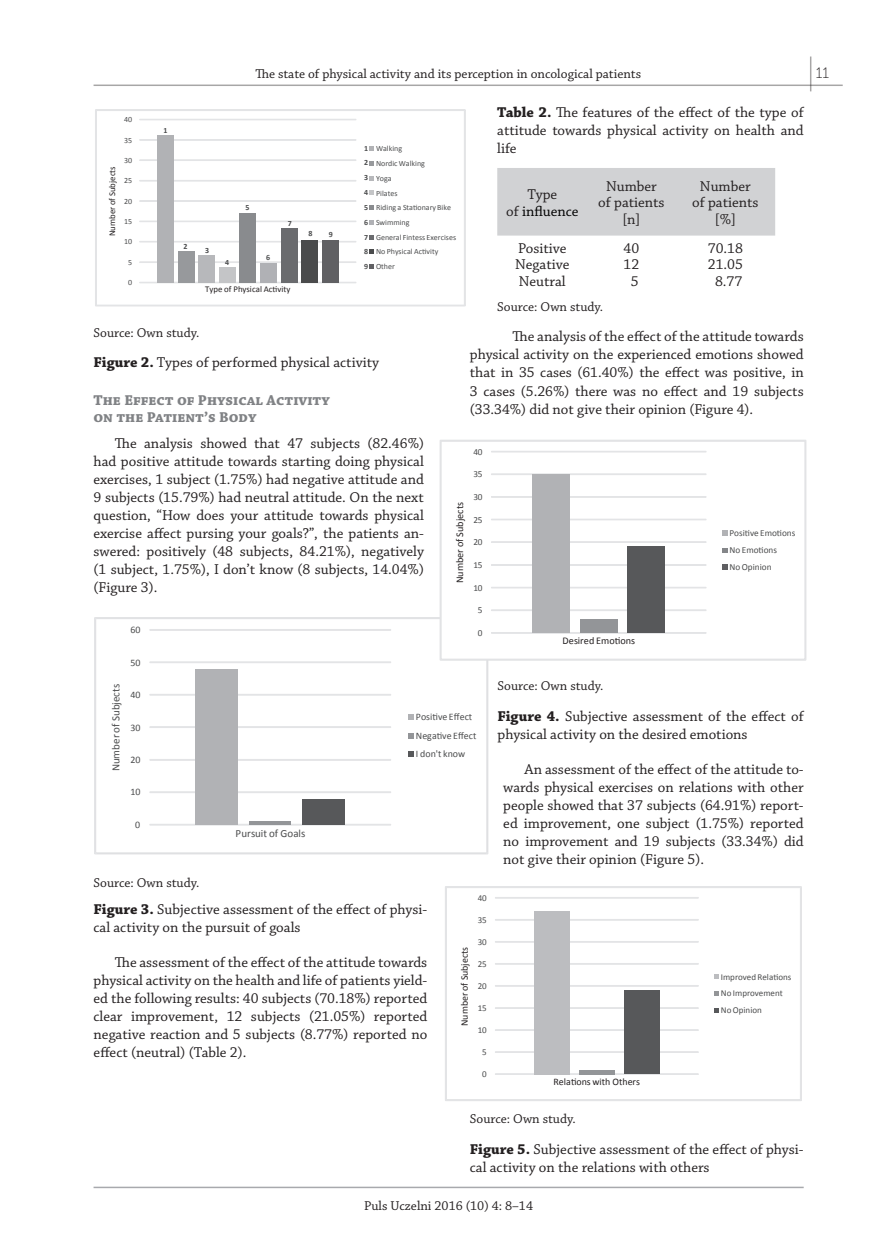
<style>
.page{position:relative;width:893px;height:1259px;background:#fff}
.page>*{position:absolute;margin:0;border:0;box-sizing:border-box;transform-origin:0 0}
.Normalny{font:15px/18px "Chaparral Pro";color:#231f20;text-align:justify}
.tabela_tyt{font:15px/18px "Chaparral Pro";color:#231f20}
.text_tabeli{font:15px/16.5px "Chaparral Pro";color:#231f20;text-align:center}
.tyt_III_rz{font:700 15px/16.5px "Chaparral Pro";color:#808285}
.text_tabeli-2{font:15px/16.5px "Chaparral Pro";color:#000;text-align:center}
.t1{font:15px "Museo Sans 100";color:#231f20}
.źródło{font:13.5px "Chaparral Pro";color:#231f20}
.t2{font:10.95px "Calibri";color:#4b4c4d}
.t3{font:10.2px "Calibri";color:#231f20}
.t4{font:9.9px/18.5px "Calibri";color:#4b4c4d}
.t5{font:9.9px "Calibri";color:#231f20}
.t6{font:9.3px/17.1px "Calibri";color:#4b4c4d}
.t7{font:9px/16.6px "Calibri";color:#4b4c4d}
.t8{font:8.85px "Calibri";color:#231f20}
.t9{font:7.95px/14.7px "Calibri";color:#4b4c4d}
.t10{font:700 7.95px/14.4px "Calibri";color:#4b4c4d}
.s1{font-weight:700}
.s2{color:#231f20}
</style>
<div class="page">
<hr style="left:94px;top:1186px;width:710px;height:2px;background:#a8a9ad">
<hr style="left:94px;top:85px;width:749px;height:1px;background:#231f20">
<hr style="left:810px;top:56px;width:1px;height:35px;background:#231f20">
<svg style="left:95px;top:617px;width:393px;height:237px"></svg>
<div style="left:497px;top:168px;width:278px;height:68px;background:#d1d2d4"></div>
<svg style="left:445px;top:886px;width:356px;height:214px"></svg>
<svg style="left:95px;top:110px;width:370px;height:196px"></svg>
<svg style="left:440px;top:440px;width:366px;height:220px"></svg>
<p class="t9" style="left:124px;top:112px;width:10px">40</p>
<p class="t9" style="left:124px;top:132px;width:10px">35</p>
<p class="t9" style="left:124px;top:152px;width:10px">30</p>
<p class="t8" style="left:107px;top:236px;width:72px;rotate:-90deg">Number of Subjects</p>
<p class="t9" style="left:124px;top:173px;width:10px">25</p>
<p class="t9" style="left:124px;top:193px;width:10px">20</p>
<p class="t9" style="left:124px;top:214px;width:10px">15</p>
<p class="t9" style="left:124px;top:234px;width:10px">10</p>
<p class="t9" style="left:128px;top:254px;width:6px">5</p>
<p class="t9" style="left:128px;top:275px;width:6px">0</p>
<p class="t10" style="left:163px;top:122px;width:6px">1</p>
<p class="t10" style="left:184px;top:239px;width:6px">2</p>
<p class="źródło" style="left:255px;top:67px;width:387px">The state of physical activity and its perception in oncological patients</p>
<p class="t1" style="left:816px;top:65px;width:15px">11</p>
<p class="t10" style="left:205px;top:243px;width:6px">3</p>
<p class="t10" style="left:225px;top:255px;width:6px">4</p>
<p class="t10" style="left:364px;top:141px;width:6px">1</p>
<p class="t9" style="left:376px;top:141px;width:82px">Walking<br>Nordic Walking<br>Yoga<br>Pilates<br>Riding a Stationary Bike<br>Swimming<br>General Fintess Exercises<br>No Physical Activity<br>Other</p>
<p class="t10" style="left:364px;top:155px;width:6px">2</p>
<p class="t10" style="left:364px;top:170px;width:6px">3</p>
<p class="t10" style="left:364px;top:185px;width:6px">4</p>
<p class="t10" style="left:245px;top:200px;width:6px">5</p>
<p class="t10" style="left:364px;top:200px;width:6px">5<br>6</p>
<p class="t10" style="left:266px;top:249px;width:6px">6</p>
<p class="t10" style="left:288px;top:215px;width:6px">7</p>
<p class="t10" style="left:308px;top:226px;width:6px">8</p>
<p class="t10" style="left:329px;top:227px;width:6px">9</p>
<p class="t10" style="left:364px;top:229px;width:6px">7</p>
<p class="t10" style="left:364px;top:244px;width:6px">8</p>
<p class="t10" style="left:364px;top:259px;width:6px">9</p>
<p class="t8" style="left:205px;top:284px;width:87px">Type of Physical Activity</p>
<p class="tabela_tyt" style="left:497px;top:104px;width:308px;text-align:justify"><span class="s1">Table 2.</span> The features of the effect of the type of attitude towards physical activity on health and life</p>
<p class="text_tabeli-2" style="left:506px;top:187px;width:74px"><span class="s2">Type<br>of</span> influence</p>
<p class="text_tabeli" style="left:598px;top:178px;width:68px">Number of patients [n]</p>
<p class="text_tabeli" style="left:692px;top:178px;width:68px">Number of patients [%]</p>
<p class="text_tabeli" style="left:518px;top:240px;width:50px">Positive</p>
<p class="text_tabeli" style="left:515px;top:257px;width:56px">Negative</p>
<p class="text_tabeli" style="left:519px;top:273px;width:48px">Neutral</p>
<p class="text_tabeli" style="left:708px;top:240px;width:37px">70.18</p>
<p class="text_tabeli" style="left:708px;top:257px;width:37px">21.05</p>
<p class="text_tabeli" style="left:715px;top:273px;width:29px">8.77</p>
<p class="text_tabeli" style="left:624px;top:240px;width:17px">40</p>
<p class="text_tabeli" style="left:624px;top:257px;width:17px">12</p>
<p class="text_tabeli" style="left:631px;top:273px;width:9px">5</p>
<p class="źródło" style="left:94px;top:325px;width:108px">Source: Own study.</p>
<p class="tabela_tyt" style="left:94px;top:354px;width:287px"><span class="s1">Figure 2.</span> Types of performed physical activity</p>
<p class="tyt_III_rz" style="left:94px;top:393px;width:238px">The Effect of Physical Activity on the Patient’s Body</p>
<p class="Normalny" style="left:94px;top:435px;width:332px;text-indent:21px">The analysis showed that 47 subjects (82.46%) had positive attitude towards starting doing physical exercises, 1 subject (1.75%) had negative attitude and 9 subjects (15.79%) had neutral attitude. On the next question, “How does your attitude towards physical exercise affect pursing your goals?”, the patients an&shy;swered: positively (48 subjects, 84.21%), negatively (1 subject, 1.75%), I don’t know (8 subjects, 14.04%) (Figure 3).</p>
<p class="t4" style="left:130px;top:620px;width:12px">60</p>
<p class="t4" style="left:130px;top:652px;width:12px">50</p>
<p class="źródło" style="left:497px;top:299px;width:108px">Source: Own study.</p>
<p class="Normalny" style="left:470px;top:328px;width:335px;text-indent:43px">The analysis of the effect of the attitude towards physical activity on the experienced emotions showed that in 35 cases (61.40%) the effect was positive, in 3 cases (5.26%) there was no effect and 19 subjects (33.34%) did not give their opinion (Figure 4).</p>
<p class="t6" style="left:473px;top:442px;width:11px">40</p>
<p class="t6" style="left:473px;top:465px;width:11px">35</p>
<p class="t3" style="left:453px;top:583px;width:83px;rotate:-90deg">Number of Subjects</p>
<p class="t6" style="left:473px;top:488px;width:11px">30</p>
<p class="t6" style="left:473px;top:510px;width:11px">25</p>
<p class="t6" style="left:473px;top:533px;width:11px">20</p>
<p class="t6" style="left:473px;top:556px;width:11px">15</p>
<p class="t6" style="left:473px;top:578px;width:11px">10</p>
<p class="t6" style="left:478px;top:601px;width:6px">5</p>
<p class="t6" style="left:478px;top:624px;width:6px">0</p>
<p class="t3" style="left:563px;top:635px;width:74px">Desired Emotions</p>
<p class="t6" style="left:729px;top:524px;width:68px">Positive Emotions<br>No Emotions<br>NoOpinion</p>
<p class="t2" style="left:109px;top:771px;width:89px;rotate:-90deg">Number of Subjects</p>
<p class="t4" style="left:130px;top:685px;width:12px">40</p>
<p class="t4" style="left:130px;top:717px;width:12px">30</p>
<p class="t4" style="left:130px;top:750px;width:12px">20</p>
<p class="t4" style="left:130px;top:782px;width:12px">10</p>
<p class="t4" style="left:135px;top:815px;width:7px">0</p>
<p class="t2" style="left:236px;top:826px;width:71px">Pursuit of Goals</p>
<p class="t4" style="left:416px;top:707px;width:62px">Positive Effect<br>Negative Effect<br>I don't know</p>
<p class="źródło" style="left:94px;top:875px;width:108px">Source: Own study.</p>
<p class="tabela_tyt" style="left:94px;top:900px;width:335px"><span class="s1">Figure 3.</span> Subjective assessment of the effect of physi&shy;cal activity on the pursuit of goals</p>
<p class="Normalny" style="left:94px;top:953px;width:335px;text-indent:21px">The assessment of the effect of the attitude towards physical activity on the health and life of patients yield&shy;ed the following results: 40 subjects (70.18%) reported clear improvement, 12 subjects (21.05%) reported negative reaction and 5 subjects (8.77%) reported no effect (neutral) (Table 2).</p>
<p class="t5" style="left:458px;top:1026px;width:81px;rotate:-90deg">Number of Subjects</p>
<p class="t7" style="left:478px;top:889px;width:11px">40</p>
<p class="t7" style="left:478px;top:911px;width:11px">35</p>
<p class="t7" style="left:478px;top:933px;width:11px">30</p>
<p class="t7" style="left:478px;top:955px;width:11px">25</p>
<p class="t7" style="left:478px;top:977px;width:11px">20</p>
<p class="t7" style="left:478px;top:999px;width:11px">15</p>
<p class="t7" style="left:478px;top:1021px;width:11px">10</p>
<p class="t7" style="left:482px;top:1043px;width:6px">5</p>
<p class="t7" style="left:482px;top:1065px;width:6px">0</p>
<p class="źródło" style="left:497px;top:679px;width:108px">Source: Own study.</p>
<p class="tabela_tyt" style="left:497px;top:708px;width:308px"><span class="s1">Figure 4.</span> Subjective assessment of the effect of physical activity on the desired emotions</p>
<p class="Normalny" style="left:503px;top:760px;width:302px;text-indent:21px">An assessment of the effect of the attitude to&shy;wards physical exercises on relations with other people showed that 37 subjects (64.91%) report&shy;ed improvement, one subject (1.75%) reported no improvement and 19 subjects (33.34%) did not give their opinion (Figure 5).</p>
<p class="t5" style="left:553px;top:1076px;width:88px">Relations with Others</p>
<p class="t7" style="left:721px;top:968px;width:72px">Improved Relations<br>No Improvement<br>NoOpinion</p>
<p class="źródło" style="left:470px;top:1111px;width:108px">Source: Own study.</p>
<p class="tabela_tyt" style="left:470px;top:1140px;width:335px"><span class="s1">Figure 5.</span> Subjective assessment of the effect of physi&shy;cal activity on the relations with others</p>
<p class="źródło" style="left:364px;top:1198px;width:170px">Puls Uczelni 2016 (10) 4: 8–14</p>
</div>
